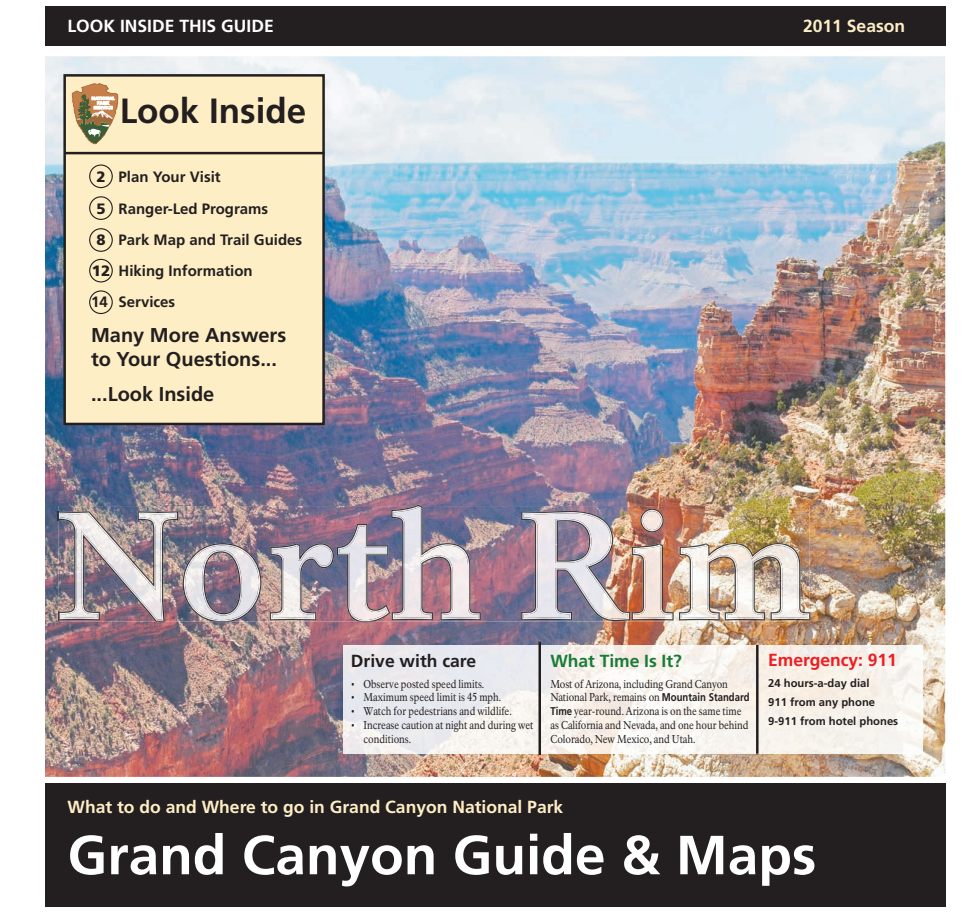
<style>
.page{position:relative;width:979px;height:912px;background:#fff}
.page>*{position:absolute;margin:0;border:0;box-sizing:border-box;transform-origin:0 0}
.t1{font:700 55px "Frutiger LT Std";color:#fff}
.t2{font:700 35px "Frutiger LT Std";color:#231f20}
.t3{font:700 20px/23.8px "Frutiger LT Std";color:#231f20}
.t4{font:700 17.5px "Frutiger LT Std";color:#feeec5}
.t5{font:700 17.5px "Frutiger LT Std";color:#fff}
.t6{font:700 17.5px "Frutiger LT Std";letter-spacing:-.005em;color:#187c36}
.t7{font:700 17.5px "Frutiger LT Std";letter-spacing:-.005em;color:#ee1d23}
.t8{font:700 17.5px "Frutiger LT Std";color:#231f20}
.t9{font:700 15px "Frutiger LT Std";color:#231f20}
.t10{font:11.25px/13.8px "NPS Rawlinson T";color:#231f20;scale:.85 1}
.t11{font:700 11.25px/19.1px "Frutiger LT Std";color:#231f20}
.s1{font-weight:900}
.s2{font-family:"Frutiger LT Std";font-weight:700}
</style>
<div class="page">
<img style="left:45px;top:56px;width:900px;height:720px">
<div style="left:45px;top:782px;width:900px;height:124px;background:#231f20"></div>
<div style="left:45px;top:6px;width:900px;height:39px;background:#231f20"></div>
<svg style="left:57px;top:511px;width:2px;height:9px"></svg>
<svg style="left:415px;top:504px;width:6px;height:2px"></svg>
<img style="left:155px;top:621px;width:77px;height:1px">
<svg style="left:357px;top:621px;width:18px;height:1px"></svg>
<img style="left:494px;top:506px;width:315px;height:115px">
<img style="left:59px;top:506px;width:332px;height:115px">
<img style="left:664px;top:508px;width:124px;height:36px">
<img style="left:664px;top:544px;width:145px;height:76px">
<img style="left:391px;top:506px;width:103px;height:115px">
<img style="left:493px;top:506px;width:171px;height:38px">
<img style="left:533px;top:544px;width:131px;height:77px">
<img style="left:493px;top:582px;width:40px;height:39px">
<div style="left:65px;top:75px;width:258px;height:349px;background:#feeec5"></div>
<div style="left:63px;top:74px;width:262px;height:351px;border:2px solid #231f20"></div>
<hr style="left:65px;top:152px;width:259px;height:2px;background:#231f20">
<div style="left:89px;top:290px;width:24px;height:24px;border:1px solid #231f20;border-radius:50%"></div>
<div style="left:89px;top:259px;width:24px;height:23px;border:1px solid #231f20;border-radius:50%"></div>
<div style="left:89px;top:228px;width:24px;height:24px;border:1px solid #231f20;border-radius:50%"></div>
<div style="left:89px;top:196px;width:24px;height:24px;border:1px solid #231f20;border-radius:50%"></div>
<div style="left:89px;top:164px;width:24px;height:24px;border:1px solid #231f20;border-radius:50%"></div>
<svg style="left:71px;top:83px;width:47px;height:61px"></svg>
<img style="left:343px;top:645px;width:579px;height:108px">
<hr style="left:538px;top:641px;width:3px;height:113px;background:#231f20">
<hr style="left:756px;top:644px;width:2px;height:109px;background:#231f20">
<h3 class="t5" style="left:68px;top:16px;width:208px">LOOK INSIDE THIS GUIDE</h3>
<h3 class="t4" style="left:803px;top:16px;width:104px">2011 Season</h3>
<h2 class="t2" style="left:120px;top:91px;width:188px">Look Inside</h2>
<h3 class="t9" style="left:96px;top:168px;width:126px"><span class="s1">2</span> Plan Your Visit</h3>
<h3 class="t9" style="left:96px;top:199px;width:173px"><span class="s1">5</span> Ranger-Led Programs</h3>
<h3 class="t9" style="left:96px;top:231px;width:207px"><span class="s1">8</span> Park Map and Trail Guides</h3>
<h3 class="t9" style="left:92px;top:262px;width:162px"><span class="s1">12</span> Hiking Information</h3>
<h3 class="t9" style="left:91px;top:293px;width:86px">14 Services</h3>
<h3 class="t3" style="left:91px;top:323px;width:197px">Many More Answers to Your Questions...</h3>
<h3 class="t3" style="left:91px;top:382px;width:125px">...Look Inside</h3>
<h3 class="t8" style="left:351px;top:650px;width:127px">Drive with care</h3>
<p class="t10" style="left:351px;top:676px;width:158px">• Observe posted speed limits.</p>
<p class="t10" style="left:351px;top:690px;width:178px">• Maximum speed limit is 45 mph.</p>
<p class="t10" style="left:351px;top:704px;width:191px">• Watch for pedestrians and wildlife.</p>
<p class="t10" style="left:363px;top:717px;width:202px;text-indent:-12px">• Increase caution at night and during wet conditions.</p>
<h3 class="t6" style="left:550px;top:650px;width:133px">What Time Is It?</h3>
<p class="t10" style="left:550px;top:676px;width:236px">Most of Arizona, including Grand Canyon National Park, remains on <span class="s2">Mountain Standard Time</span> year-round. Arizona is on the same time as California and Nevada, and one hour behind Colorado, New Mexico, and Utah.</p>
<h3 class="t7" style="left:768px;top:649px;width:130px">Emergency: 911</h3>
<p class="t11" style="left:768px;top:673px;width:132px">24 hours-a-day dial<br>911 from any phone<br>9-911 from hotel phones</p>
<h3 class="t4" style="left:68px;top:796px;width:497px">What to do and Where to go in Grand Canyon National Park</h3>
<h1 class="t1" style="left:68px;top:822px;width:750px">Grand Canyon Guide &amp; Maps</h1>
</div>
